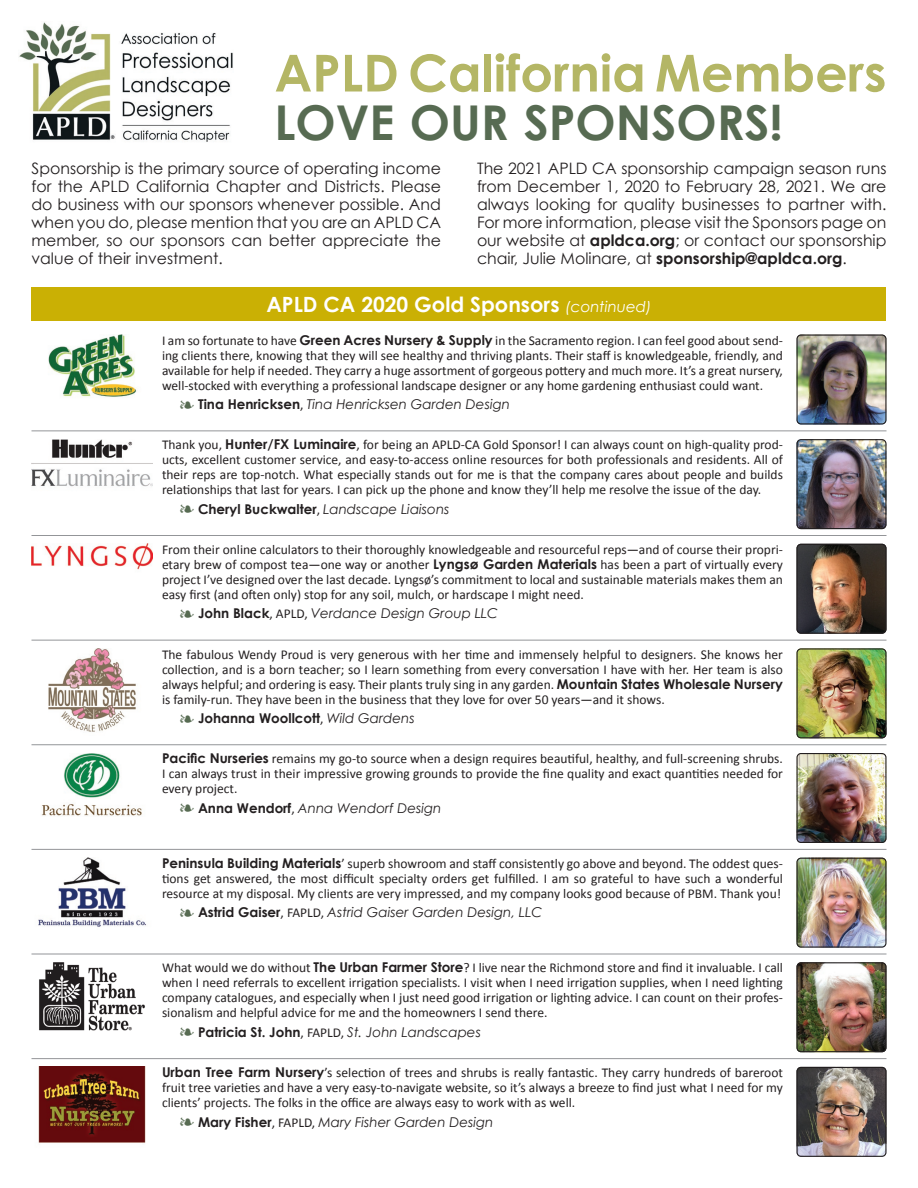
<style>
.page{position:relative;width:918px;height:1188px;background:#fff}
.page>*{position:absolute;margin:0;border:0;box-sizing:border-box;transform-origin:0 0}
._1x-Subtitle1{font:700 51px "Century Gothic";color:#b4b665}
._1y-Subtitle2{font:700 48px "Century Gothic";color:#576b52}
._2b-Header-Gold{font:700 21px "Century Gothic";color:#fff}
._3b-BodyPara2{font:15.75px/18px "Century Gothic";color:#231f20;text-align:justify}
._3t-Testimonial{font:13.5px/15px "Calibri";color:#231f20;text-align:justify}
._3u-Testimonial-1st{font:13.5px/15px "Calibri";color:#231f20;text-align:justify}
.t1{font:italic 13.5px "Century Gothic";color:#231f20}
.t2{font:700 13.5px "Century Gothic";color:#231f20}
.s1{font-weight:700}
.s2{font-weight:400;font-style:italic;font-size:15px}
.s3{font-family:"Century Gothic";font-weight:700}
.s4{color:#576b52}
.s5{font-weight:700;font-style:normal}
.s6{font-family:"Calibri";font-style:normal}
.s7{font-family:"Calibri";font-weight:400}
.s8{font-weight:400;font-style:italic}
</style>
<div class="page">
<img style="left:19px;top:22px;width:214px;height:120px">
<img style="left:798px;top:544px;width:88px;height:90px">
<div style="left:796px;top:544px;width:90px;height:90px;border:1px solid #231f20;border-radius:4px"></div>
<img style="left:798px;top:649px;width:88px;height:89px">
<div style="left:796px;top:648px;width:90px;height:90px;border:1px solid #231f20;border-radius:4px"></div>
<img style="left:798px;top:753px;width:88px;height:90px">
<div style="left:796px;top:753px;width:90px;height:90px;border:1px solid #231f20;border-radius:4px"></div>
<img style="left:798px;top:858px;width:88px;height:89px">
<div style="left:796px;top:858px;width:90px;height:90px;border:1px solid #231f20;border-radius:4px"></div>
<img style="left:798px;top:962px;width:88px;height:90px">
<div style="left:796px;top:962px;width:90px;height:90px;border:1px solid #231f20;border-radius:4px"></div>
<img style="left:798px;top:1067px;width:88px;height:90px">
<div style="left:796px;top:1067px;width:90px;height:90px;border:1px solid #231f20;border-radius:4px"></div>
<img style="left:32px;top:544px;width:121px;height:26px">
<img style="left:48px;top:648px;width:88px;height:84px">
<img style="left:41px;top:753px;width:101px;height:63px">
<img style="left:38px;top:858px;width:108px;height:69px">
<img style="left:39px;top:962px;width:106px;height:69px">
<img style="left:38px;top:1067px;width:108px;height:76px">
<img style="left:797px;top:335px;width:89px;height:89px">
<div style="left:796px;top:334px;width:90px;height:90px;border:1px solid #231f20;border-radius:4px"></div>
<img style="left:48px;top:334px;width:89px;height:63px">
<img style="left:798px;top:439px;width:88px;height:90px">
<div style="left:796px;top:439px;width:90px;height:90px;border:1px solid #231f20;border-radius:4px"></div>
<img style="left:32px;top:439px;width:121px;height:48px">
<div style="left:32px;top:287px;width:854px;height:34px;background:#cab004"></div>
<hr style="left:32px;top:535px;width:854px;height:1px;background:#939598">
<hr style="left:32px;top:640px;width:854px;height:1px;background:#939598">
<hr style="left:32px;top:744px;width:854px;height:1px;background:#939598">
<hr style="left:32px;top:849px;width:854px;height:1px;background:#939598">
<hr style="left:32px;top:954px;width:854px;height:1px;background:#939598">
<hr style="left:32px;top:1058px;width:854px;height:1px;background:#939598">
<hr style="left:32px;top:430px;width:854px;height:1px;background:#939598">
<p class="_1x-Subtitle1" style="left:274px;top:41px;width:613px">APLD California Members</p>
<p class="_1y-Subtitle2" style="left:274px;top:92px;width:510px">LOVE OUR SPONSORS!</p>
<p class="_3b-BodyPara2" style="left:32px;top:159px;width:411px">Sponsorship is the primary source of operating income for the APLD California Chapter and Districts. Please do business with our sponsors whenever possible. And when you do, please mention that you are an APLD CA member, so our sponsors can better appreciate the value of their investment.</p>
<p class="_3b-BodyPara2" style="left:477px;top:159px;width:411px">The 2021 APLD CA sponsorship campaign season runs from December 1, 2020 to February 28, 2021. We are always looking for quality businesses to partner with.<br>For more information, please visit the Sponsors page on our website at <span class="s1">apldca.org</span>; or contact our sponsorship chair, Julie Molinare, at <span class="s1">sponsorship@apldca.org</span>.</p>
<p class="_2b-Header-Gold" style="left:266px;top:291px;width:387px">APLD CA 2020 Gold Sponsors <span class="s2">(continued)</span></p>
<p class="_3u-Testimonial-1st" style="left:162px;top:333px;width:622px">I am so fortunate to have <span class="s3">Green Acres Nursery &amp; Supply</span> in the Sacramento region. I can feel good about send&shy;ing clients there, knowing that they will see healthy and thriving plants. Their staff is knowledgeable, friendly, and available for help if needed. They carry a huge assortment of gorgeous pottery and much more. It’s a great nursery, well-stocked with everything a professional landscape designer or any home gardening enthusiast could want.</p>
<p class="t1" style="left:180px;top:396px;width:332px"><span class="s4">❧</span> <span class="s5">Tina Henricksen</span><span class="s6">,</span> Tina Henricksen Garden Design</p>
<p class="_3t-Testimonial" style="left:162px;top:437px;width:622px">Thank you, <span class="s3">Hunter/FX Luminaire</span>, for being an APLD-CA Gold Sponsor! I can always count on high-quality prod&shy;ucts, excellent customer service, and easy-to-access online resources for both professionals and residents. All of their reps are top-notch. What especially stands out for me is that the company cares about people and builds relationships that last for years. I can pick up the phone and know they’ll help me resolve the issue of the day.</p>
<p class="t1" style="left:180px;top:501px;width:271px"><span class="s4">❧</span> <span class="s5">Cheryl Buckwalter</span><span class="s6">,</span> Landscape Liaisons</p>
<p class="_3t-Testimonial" style="left:162px;top:542px;width:623px">From their online calculators to their thoroughly knowledgeable and resourceful reps—and of course their propri&shy;etary brew of compost tea—one way or another <span class="s3">Lyngsø Garden Materials</span> has been a part of virtually every project I’ve designed over the last decade. Lyngsø’s commitment to local and sustainable materials makes them an easy first (and often only) stop for any soil, mulch, or hardscape I might need.</p>
<p class="t1" style="left:180px;top:605px;width:320px"><span class="s4">❧</span> <span class="s5">John Black</span><span class="s6">, APLD,</span> Verdance Design Group LLC</p>
<p class="_3t-Testimonial" style="left:162px;top:647px;width:623px">The fabulous Wendy Proud is very generous with her time and immensely helpful to designers. She knows her collection, and is a born teacher; so I learn something from every conversation I have with her. Her team is also always helpful; and ordering is easy. Their plants truly sing in any garden. <span class="s3">Mountain States Wholesale Nursery </span>is family-run. They have been in the business that they love for over 50 years—and it shows.</p>
<p class="t2" style="left:180px;top:710px;width:236px"><span class="s4">❧</span> Johanna Woollcott<span class="s7">,</span> <span class="s8">Wild Gardens</span></p>
<p class="_3t-Testimonial" style="left:162px;top:751px;width:623px"><span class="s3">Pacific Nurseries</span> remains my go-to source when a design requires beautiful, healthy, and full-screening shrubs.<br>I can always trust in their impressive growing grounds to provide the fine quality and exact quantities needed for every project.</p>
<p class="t1" style="left:180px;top:800px;width:263px"><span class="s4">❧</span> <span class="s5">Anna Wendorf</span><span class="s6">,</span> Anna Wendorf Design</p>
<p class="_3t-Testimonial" style="left:162px;top:856px;width:622px"><span class="s3">Peninsula Building Materials</span>’ superb showroom and staff consistently go above and beyond. The oddest ques&shy;tions get answered, the most difficult specialty orders get fulfilled. I am so grateful to have such a wonderful resource at my disposal. My clients are very impressed, and my company looks good because of PBM. Thank you!</p>
<p class="t1" style="left:180px;top:904px;width:364px"><span class="s4">❧</span> <span class="s5">Astrid Gaiser</span><span class="s6">, FAPLD,</span> Astrid Gaiser Garden Design, LLC</p>
<p class="_3t-Testimonial" style="left:162px;top:960px;width:622px">What would we do without <span class="s3">The Urban Farmer Store</span>? I live near the Richmond store and find it invaluable. I call when I need referrals to excellent irrigation specialists. I visit when I need irrigation supplies, when I need lighting company catalogues, and especially when I just need good irrigation or lighting advice. I can count on their profes&shy;sionalism and helpful advice for me and the homeowners I send there.</p>
<p class="t1" style="left:180px;top:1024px;width:302px"><span class="s4">❧</span> <span class="s5">Patricia St. John</span><span class="s6">, FAPLD,</span> St. John Landscapes</p>
<p class="_3t-Testimonial" style="left:162px;top:1065px;width:622px"><span class="s3">Urban Tree Farm Nursery</span>’s selection of trees and shrubs is really fantastic. They carry hundreds of bareroot fruit tree varieties and have a very easy-to-navigate website, so it’s always a breeze to find just what I need for my clients’ projects. The folks in the office are always easy to work with as well.</p>
<p class="t1" style="left:180px;top:1113px;width:315px"><span class="s4">❧</span> <span class="s5">Mary Fisher</span><span class="s6">, FAPLD,</span> Mary Fisher Garden Design</p>
</div>
